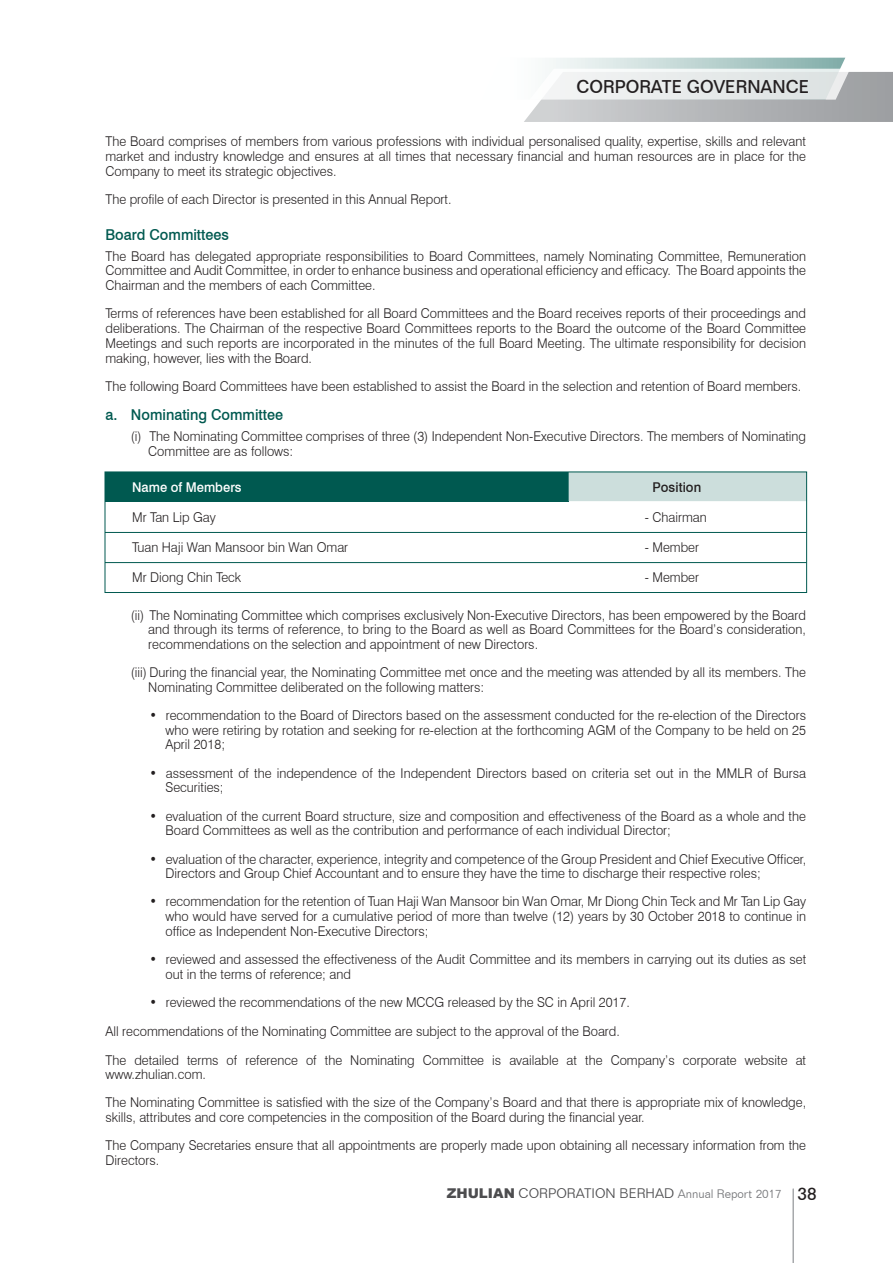
<style>
.page{position:relative;width:893px;height:1263px;background:#fff}
.page>*{position:absolute;margin:0;border:0;box-sizing:border-box;transform-origin:0 0}
.t1{font:500 18px "Folio BT";color:#231f20;scale:.93 1}
.t2{font:500 15px "Swiss 721 BT";color:#005950;scale:.96 1}
.t3{font:300 13.5px/14.7px "Swiss 721 BT";color:#231f20;scale:.96 1}
.t4{font:300 13.5px "Folio BT";color:#4d4d4f}
.t5{font:500 13.5px "Swiss 721 BT";color:#fff;scale:.96 1}
.t6{font:500 13.5px "Swiss 721 BT";letter-spacing:.01em;color:#231f20;scale:.96 1}
.s1{font-family:"Arial";font-weight:900}
.s2{font-size:12px;color:#77787b}
.s3{font-weight:500;font-size:18px;color:#231f20}
</style>
<div class="page">
<hr style="left:792px;top:1188px;width:2px;height:75px;background:#a7a9ac">
<svg style="left:524px;top:58px;width:369px;height:64px"></svg>
<div style="left:105px;top:472px;width:464px;height:29px;background:#005950"></div>
<div style="left:569px;top:472px;width:238px;height:29px;background:#ccdedc"></div>
<hr style="left:105px;top:532px;width:702px;height:1px;background:#005950">
<hr style="left:105px;top:562px;width:702px;height:1px;background:#005950">
<div style="left:105px;top:472px;width:702px;height:121px;border:1px solid #005950"></div>
<p class="t1" style="left:576px;top:75px;width:252px">CORPORATE GOVERNANCE</p>
<p class="t3" style="left:105px;top:134px;width:731px;text-align:justify">The Board comprises of members from various professions with individual personalised quality, expertise, skills and relevant market and industry knowledge and ensures at all times that necessary financial and human resources are in place for the Company to meet its strategic objectives.</p>
<p class="t3" style="left:105px;top:192px;width:362px">The profile of each Director is presented in this Annual Report.</p>
<p class="t2" style="left:105px;top:225px;width:130px">Board Committees</p>
<p class="t3" style="left:105px;top:249px;width:731px;text-align:justify">The Board has delegated appropriate responsibilities to Board Committees, namely Nominating Committee, Remuneration Committee and Audit Committee, in order to enhance business and operational efficiency and efficacy. The Board appoints the Chairman and the members of each Committee.</p>
<p class="t3" style="left:105px;top:306px;width:731px;text-align:justify">Terms of references have been established for all Board Committees and the Board receives reports of their proceedings and deliberations. The Chairman of the respective Board Committees reports to the Board the outcome of the Board Committee Meetings and such reports are incorporated in the minutes of the full Board Meeting. The ultimate responsibility for decision making, however, lies with the Board.</p>
<p class="t3" style="left:105px;top:378px;width:726px">The following Board Committees have been established to assist the Board in the selection and retention of Board members.</p>
<p class="t2" style="left:105px;top:406px;width:187px">a. Nominating Committee</p>
<p class="t3" style="left:148px;top:429px;width:687px;text-indent:-18px">(i) The Nominating Committee comprises of three (3) Independent Non-Executive Directors. The members of Nominating<br>Committee are as follows:</p>
<p class="t5" style="left:132px;top:479px;width:116px">Name of Members</p>
<p class="t6" style="left:652px;top:479px;width:52px">Position</p>
<p class="t3" style="left:132px;top:509px;width:89px">Mr Tan Lip Gay</p>
<p class="t3" style="left:645px;top:509px;width:66px">- Chairman</p>
<p class="t3" style="left:132px;top:540px;width:227px">Tuan Haji Wan Mansoor bin Wan Omar</p>
<p class="t3" style="left:645px;top:540px;width:58px">- Member</p>
<p class="t3" style="left:132px;top:570px;width:115px">Mr Diong Chin Teck</p>
<p class="t3" style="left:645px;top:570px;width:58px">- Member</p>
<p class="t3" style="left:148px;top:607px;width:687px;text-align:justify;text-indent:-18px">(ii) The Nominating Committee which comprises exclusively Non-Executive Directors, has been empowered by the Board and through its terms of reference, to bring to the Board as well as Board Committees for the Board’s consideration, recommendations on the selection and appointment of new Directors.</p>
<p class="t3" style="left:148px;top:665px;width:687px;text-indent:-18px">(iii) During the financial year, the Nominating Committee met once and the meeting was attended by all its members. The<br>Nominating Committee deliberated on the following matters:</p>
<p class="t3" style="left:165px;top:708px;width:669px;text-align:justify;text-indent:-16px">• recommendation to the Board of Directors based on the assessment conducted for the re-election of the Directors who were retiring by rotation and seeking for re-election at the forthcoming AGM of the Company to be held on 25<br>April 2018;</p>
<p class="t3" style="left:165px;top:765px;width:669px;text-indent:-16px">• assessment of the independence of the Independent Directors based on criteria set out in the MMLR of Bursa<br>Securities;</p>
<p class="t3" style="left:165px;top:808px;width:669px;text-indent:-16px">• evaluation of the current Board structure, size and composition and effectiveness of the Board as a whole and the<br>Board Committees as well as the contribution and performance of each individual Director;</p>
<p class="t3" style="left:165px;top:851px;width:669px;text-indent:-16px">• evaluation of the character, experience, integrity and competence of the Group President and Chief Executive Officer,<br>Directors and Group Chief Accountant and to ensure they have the time to discharge their respective roles;</p>
<p class="t3" style="left:165px;top:894px;width:669px;text-align:justify;text-indent:-16px">• recommendation for the retention of Tuan Haji Wan Mansoor bin Wan Omar, Mr Diong Chin Teck and Mr Tan Lip Gay who would have served for a cumulative period of more than twelve (12) years by 30 October 2018 to continue in office as Independent Non-Executive Directors;</p>
<p class="t3" style="left:165px;top:952px;width:669px;text-indent:-16px">• reviewed and assessed the effectiveness of the Audit Committee and its members in carrying out its duties as set out in the terms of reference; and</p>
<p class="t3" style="left:105px;top:988px;width:731px;line-height:28.8px;text-indent:44px">• reviewed the recommendations of the new MCCG released by the SC in April 2017.<br>All recommendations of the Nominating Committee are subject to the approval of the Board.<br>The detailed terms of reference of the Nominating Committee is available at the Company’s corporate website at</p>
<p class="t3" style="left:105px;top:1060px;width:731px;line-height:28.2px">www.zhulian.com.<br>The Nominating Committee is satisfied with the size of the Company’s Board and that there is appropriate mix of knowledge,</p>
<p class="t3" style="left:105px;top:1103px;width:731px;line-height:28.2px">skills, attributes and core competencies in the composition of the Board during the financial year.<br>The Company Secretaries ensure that all appointments are properly made upon obtaining all necessary information from the</p>
<p class="t3" style="left:105px;top:1153px;width:58px">Directors.</p>
<p class="t4" style="left:447px;top:1185px;width:371px"><span class="s1">ZHULIAN</span> CORPORATION BERHAD <span class="s2">Annual Report 2017</span> <span class="s3">38</span></p>
</div>
